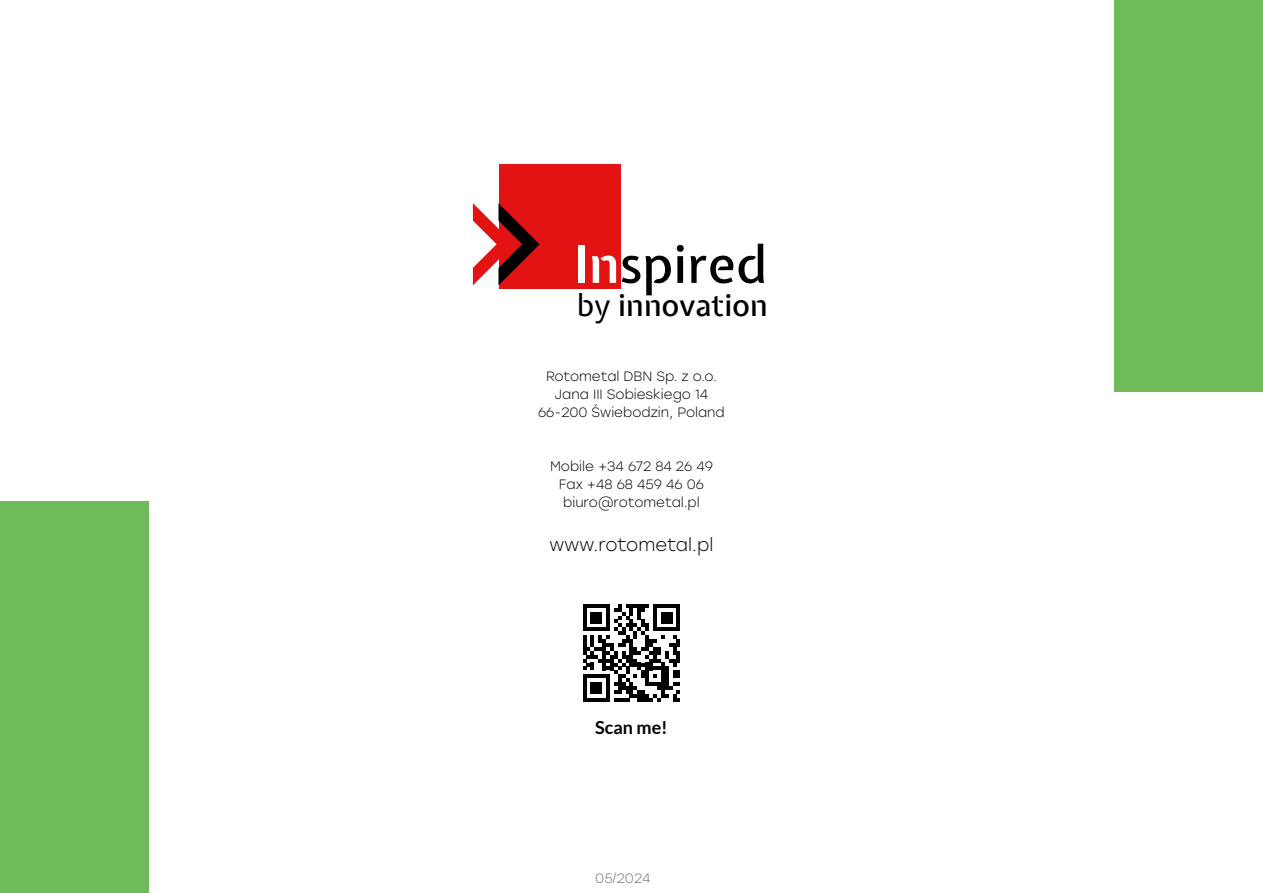
<style>
.page{position:relative;width:1263px;height:893px;background:#fff}
.page>*{position:absolute;margin:0;border:0;box-sizing:border-box;transform-origin:0 0}
.t1{font:500 51.75px "Expletus Sans";color:#000}
.t2{font:500 30px "Expletus Sans";color:#000}
.t3{font:300 18px "Stolzl";color:#000}
.t4{font:700 18px "Lato";color:#000}
.t5{font:300 13.5px/18px "Stolzl";color:#000;text-align:center}
.t6{font:300 13.5px "Stolzl";color:#717170}
.s1{font-weight:600;color:#fff}
.s2{font-weight:400}
</style>
<div class="page">
<div style="left:1114px;top:0;width:149px;height:391px;background:#6dbb5a"></div>
<div style="left:499px;top:164px;width:121px;height:124px;background:#e31314"></div>
<svg style="left:473px;top:203px;width:67px;height:82px"></svg>
<svg style="left:583px;top:604px;width:97px;height:98px"></svg>
<div style="left:0;top:502px;width:149px;height:391px;background:#6dbb5a"></div>
<h1 class="t1" style="left:574px;top:237px;width:195px"><span class="s1">In</span>spired</h1>
<h2 class="t2" style="left:577px;top:289px;width:193px"><span class="s2">by</span> innovation</h2>
<p class="t5" style="left:538px;top:367px;width:188px">Rotometal DBN Sp. z o.o.<br>Jana III Sobieskiego 14<br>66-200 Świebodzin, Poland</p>
<p class="t5" style="left:550px;top:457px;width:164px">Mobile +34 672 84 26 49<br>Fax +48 68 459 46 06 biuro@rotometal.pl</p>
<h3 class="t3" style="left:550px;top:532px;width:165px">www.rotometal.pl</h3>
<h3 class="t4" style="left:595px;top:717px;width:74px">Scan me!</h3>
<p class="t6" style="left:595px;top:869px;width:57px">05/2024</p>
</div>
